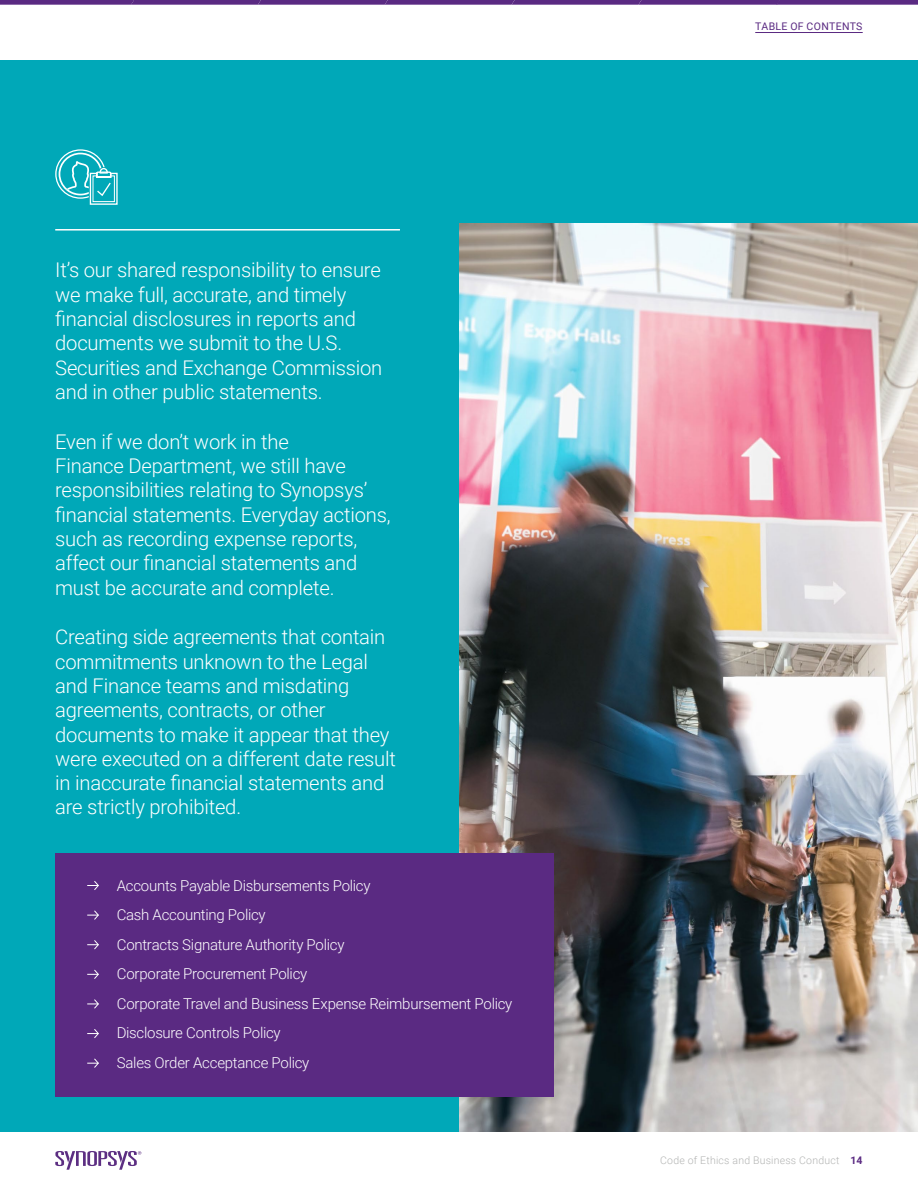
<style>
.page{position:relative;width:918px;height:1188px;background:#fff}
.page>*{position:absolute;margin:0;border:0;box-sizing:border-box;transform-origin:0 0}
.t1{font:300 20.25px/24.3px "Roboto";letter-spacing:-.01em;color:#fff}
.t2{font:300 15px/29.5px "Roboto";letter-spacing:-.015em;color:#fff}
.t3{font:300 10.5px "Roboto";letter-spacing:.02em;color:#b3b4b3}
.t4{font:10.5px "Roboto";letter-spacing:.035em;color:#5a2a82}
.s1{font-weight:700;color:#5a2a82}
</style>
<div class="page">
<div style="left:0;top:60px;width:918px;height:1082px;background:#00a8b8"></div>
<svg style="left:55px;top:149px;width:63px;height:56px"></svg>
<hr style="left:55px;top:229px;width:345px;height:2px;background:#fff">
<img style="left:459px;top:223px;width:459px;height:910px">
<div style="left:55px;top:853px;width:498px;height:243px;background:#5a2a82"></div>
<svg style="left:87px;top:881px;width:12px;height:9px"></svg>
<svg style="left:87px;top:910px;width:12px;height:10px"></svg>
<svg style="left:87px;top:940px;width:12px;height:10px"></svg>
<svg style="left:87px;top:969px;width:12px;height:10px"></svg>
<svg style="left:87px;top:999px;width:12px;height:10px"></svg>
<svg style="left:87px;top:1058px;width:12px;height:10px"></svg>
<svg style="left:87px;top:1029px;width:12px;height:9px"></svg>
<div style="left:0;top:1133px;width:918px;height:55px;background:#fff"></div>
<svg style="left:55px;top:1151px;width:86px;height:19px"></svg>
<hr style="left:755px;top:32px;width:108px;height:1px;background:#5a2a82">
<svg style="left:0;top:0;width:918px;height:5px;background:#64378a"></svg>
<p class="t1" style="left:55px;top:257px;width:329px">It’s our shared responsibility to ensure we make full, accurate, and timely financial disclosures in reports and documents we submit to the U.S.<br>Securities and Exchange Commission and in other public statements.</p>
<p class="t1" style="left:55px;top:429px;width:337px">Even if we don’t work in the<br>Finance Department, we still have responsibilities relating to Synopsys’ financial statements. Everyday actions, such as recording expense reports, affect our financial statements and must be accurate and complete.</p>
<p class="t1" style="left:55px;top:624px;width:342px">Creating side agreements that contain commitments unknown to the Legal and Finance teams and misdating agreements, contracts, or other documents to make it appear that they were executed on a different date result in inaccurate financial statements and are strictly prohibited.</p>
<p class="t2" style="left:117px;top:870px;width:397px">Accounts Payable Disbursements Policy<br>Cash Accounting Policy<br>Contracts Signature Authority Policy<br>Corporate Procurement Policy<br>Corporate Travel and Business Expense Reimbursement Policy Disclosure Controls Policy<br>Sales Order Acceptance Policy</p>
<p class="t4" style="left:755px;top:18px;width:109px">TABLE OF CONTENTS</p>
<p class="t3" style="left:660px;top:1153px;width:204px">Code of Ethics and Business Conduct <span class="s1">14</span></p>
</div>
